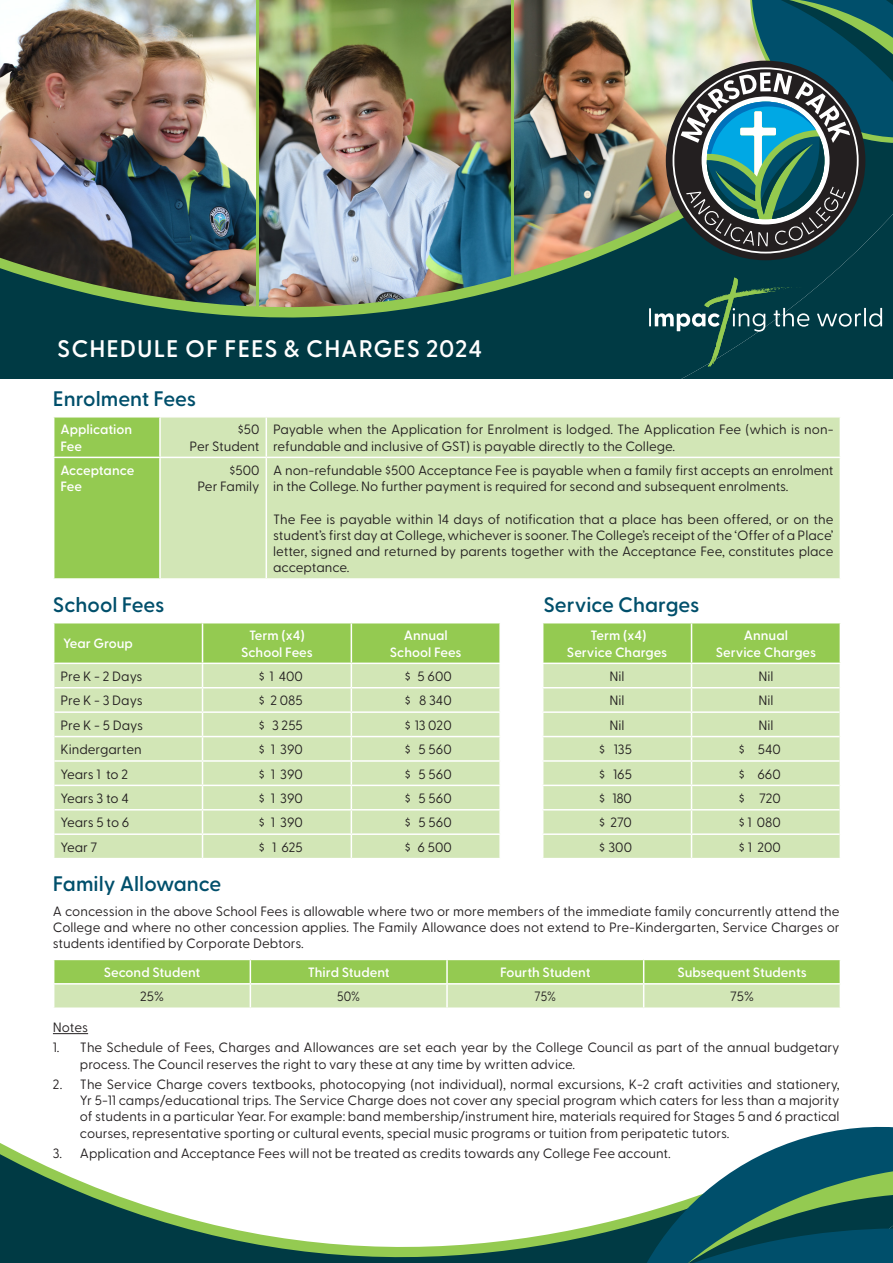
<style>
.page{position:relative;width:893px;height:1263px;background:#fff}
.page>*{position:absolute;margin:0;border:0;box-sizing:border-box;transform-origin:0 0}
.t1{font:600 24px "Greycliff CF";letter-spacing:.04em;color:#fff}
.t2{font:600 21px "Greycliff CF";color:#004f6b}
.t3{font:13.5px/16.2px "Greycliff CF";color:#231f20}
.t4{font:600 13.5px/16.2px "Greycliff CF";color:#fff}
.t5{font:13.5px "Greycliff CF";color:#231f20;scale:.9 1}
</style>
<div class="page">
<img style="left:0;top:0;width:893px;height:379px">
<svg style="left:673px;top:0;width:220px;height:253px;background:#477072"></svg>
<svg style="left:817px;top:308px;width:65px;height:19px"></svg>
<svg style="left:649px;top:278px;width:160px;height:89px;background:#174d50"></svg>
<svg style="left:0;top:1126px;width:893px;height:137px"></svg>
<hr style="left:53px;top:1033px;width:35px;height:1px;background:#231f20">
<div style="left:54px;top:417px;width:105px;height:161px;background:#94ca51"></div>
<div style="left:161px;top:417px;width:679px;height:161px;background:#d2e6b6"></div>
<hr style="left:53px;top:457px;width:107px;height:1px;background:#fff">
<hr style="left:160px;top:457px;width:106px;height:1px;background:#fff">
<hr style="left:266px;top:457px;width:575px;height:1px;background:#fff">
<hr style="left:266px;top:417px;width:1px;height:40px;background:#fff">
<hr style="left:266px;top:458px;width:1px;height:120px;background:#fff">
<svg style="left:53px;top:623px;width:788px;height:236px;background:#cde4af"></svg>
<svg style="left:54px;top:959px;width:787px;height:48px;background:#b7da8a"></svg>
<p class="t1" style="left:57px;top:331px;width:426px">SCHEDULE OF FEES &amp; CHARGES 2024</p>
<p class="t2" style="left:53px;top:382px;width:145px">Enrolment Fees</p>
<p class="t4" style="left:60px;top:421px;width:73px">Application<br>Fee</p>
<p class="t3" style="left:238px;top:421px;width:23px">$50</p>
<p class="t3" style="left:273px;top:421px;width:562px">Payable when the Application for Enrolment is lodged. The Application Fee (which is non&shy;refundable and inclusive of GST) is payable directly to the College.</p>
<p class="t3" style="left:190px;top:437px;width:71px">Per Student</p>
<p class="t4" style="left:60px;top:461px;width:75px">Acceptance<br>Fee</p>
<p class="t3" style="left:230px;top:461px;width:31px">$500</p>
<p class="t3" style="left:198px;top:477px;width:63px">Per Family</p>
<p class="t3" style="left:273px;top:461px;width:562px">A non-refundable $500 Acceptance Fee is payable when a family first accepts an enrolment in the College. No further payment is required for second and subsequent enrolments.</p>
<p class="t3" style="left:273px;top:510px;width:562px;text-align:justify">The Fee is payable within 14 days of notification that a place has been offered, or on the student’s first day at College, whichever is sooner. The College’s receipt of the ‘Offer of a Place’ letter, signed and returned by parents together with the Acceptance Fee, constitutes place acceptance.</p>
<p class="t2" style="left:53px;top:588px;width:113px">School Fees</p>
<p class="t2" style="left:543px;top:588px;width:158px">Service Charges</p>
<p class="t4" style="left:63px;top:635px;width:71px">Year Group</p>
<p class="t4" style="left:249px;top:627px;width:57px">Term (x4)</p>
<p class="t4" style="left:241px;top:643px;width:73px">School Fees</p>
<p class="t4" style="left:590px;top:627px;width:57px">Term (x4)</p>
<p class="t4" style="left:567px;top:643px;width:102px">Service Charges</p>
<p class="t4" style="left:404px;top:627px;width:46px">Annual</p>
<p class="t4" style="left:390px;top:643px;width:73px">School Fees</p>
<p class="t4" style="left:744px;top:627px;width:46px">Annual</p>
<p class="t4" style="left:716px;top:643px;width:102px">Service Charges</p>
<p class="t3" style="left:60px;top:667px;width:84px">Pre K - 2 Days</p>
<p class="t3" style="left:259px;top:667px;width:46px">$ 1 400</p>
<p class="t3" style="left:405px;top:667px;width:49px">$ 5 600</p>
<p class="t3" style="left:610px;top:667px;width:17px">Nil</p>
<p class="t3" style="left:758px;top:667px;width:17px">Nil</p>
<p class="t3" style="left:60px;top:691px;width:84px">Pre K - 3 Days</p>
<p class="t3" style="left:259px;top:691px;width:46px">$ 2 085</p>
<p class="t3" style="left:405px;top:691px;width:49px">$ 8 340</p>
<p class="t3" style="left:610px;top:691px;width:17px">Nil</p>
<p class="t3" style="left:758px;top:691px;width:17px">Nil</p>
<p class="t3" style="left:60px;top:716px;width:84px">Pre K - 5 Days</p>
<p class="t3" style="left:259px;top:716px;width:46px">$ 3 255</p>
<p class="t3" style="left:405px;top:716px;width:49px">$ 13 020</p>
<p class="t3" style="left:610px;top:716px;width:17px">Nil</p>
<p class="t3" style="left:758px;top:716px;width:17px">Nil</p>
<p class="t3" style="left:60px;top:740px;width:83px">Kindergarten</p>
<p class="t3" style="left:259px;top:740px;width:46px">$ 1 390</p>
<p class="t3" style="left:405px;top:740px;width:49px">$ 5 560</p>
<p class="t3" style="left:599px;top:740px;width:34px">$ 135</p>
<p class="t3" style="left:739px;top:740px;width:43px">$ 540</p>
<p class="t3" style="left:60px;top:765px;width:69px">Years 1 to 2</p>
<p class="t3" style="left:259px;top:765px;width:46px">$ 1 390</p>
<p class="t3" style="left:405px;top:765px;width:49px">$ 5 560</p>
<p class="t3" style="left:599px;top:765px;width:34px">$ 165</p>
<p class="t3" style="left:739px;top:765px;width:43px">$ 660</p>
<p class="t3" style="left:60px;top:789px;width:70px">Years 3 to 4</p>
<p class="t3" style="left:259px;top:789px;width:46px">$ 1 390</p>
<p class="t3" style="left:405px;top:789px;width:49px">$ 5 560</p>
<p class="t3" style="left:599px;top:789px;width:34px">$ 180</p>
<p class="t3" style="left:739px;top:789px;width:43px">$ 720</p>
<p class="t3" style="left:60px;top:813px;width:70px">Years 5 to 6</p>
<p class="t3" style="left:259px;top:813px;width:46px">$ 1 390</p>
<p class="t3" style="left:405px;top:813px;width:49px">$ 5 560</p>
<p class="t3" style="left:599px;top:813px;width:34px">$ 270</p>
<p class="t3" style="left:739px;top:813px;width:43px">$ 1 080</p>
<p class="t3" style="left:60px;top:838px;width:38px">Year 7</p>
<p class="t3" style="left:259px;top:838px;width:46px">$ 1 625</p>
<p class="t3" style="left:405px;top:838px;width:49px">$ 6 500</p>
<p class="t3" style="left:599px;top:838px;width:35px">$ 300</p>
<p class="t3" style="left:739px;top:838px;width:44px">$ 1 200</p>
<p class="t2" style="left:53px;top:868px;width:170px">Family Allowance</p>
<p class="t3" style="left:53px;top:902px;width:788px;text-align:justify">A concession in the above School Fees is allowable where two or more members of the immediate family concurrently attend the College and where no other concession applies. The Family Allowance does not extend to Pre-Kindergarten, Service Charges or students identified by Corporate Debtors.</p>
<p class="t4" style="left:104px;top:963px;width:98px">Second Student</p>
<p class="t4" style="left:308px;top:963px;width:83px">Third Student</p>
<p class="t4" style="left:500px;top:963px;width:92px">Fourth Student</p>
<p class="t4" style="left:677px;top:963px;width:131px">Subsequent Students</p>
<p class="t3" style="left:140px;top:987px;width:25px">25%</p>
<p class="t5" style="left:337px;top:986px;width:27px">50%</p>
<p class="t5" style="left:535px;top:986px;width:25px">75%</p>
<p class="t3" style="left:730px;top:987px;width:25px">75%</p>
<p class="t3" style="left:53px;top:1018px;width:37px">Notes</p>
<p class="t3" style="left:80px;top:1038px;width:761px;text-indent:-27px">1. The Schedule of Fees, Charges and Allowances are set each year by the College Council as part of the annual budgetary process. The Council reserves the right to vary these at any time by written advice.</p>
<p class="t3" style="left:80px;top:1075px;width:761px;text-align:justify;text-indent:-27px">2. The Service Charge covers textbooks, photocopying (not individual), normal excursions, K-2 craft activities and stationery, Yr 5-11 camps/educational trips. The Service Charge does not cover any special program which caters for less than a majority of students in a particular Year. For example: band membership/instrument hire, materials required for Stages 5 and 6 practical courses, representative sporting or cultural events, special music programs or tuition from peripatetic tutors.</p>
<p class="t3" style="left:53px;top:1144px;width:619px">3. Application and Acceptance Fees will not be treated as credits towards any College Fee account.</p>
</div>
